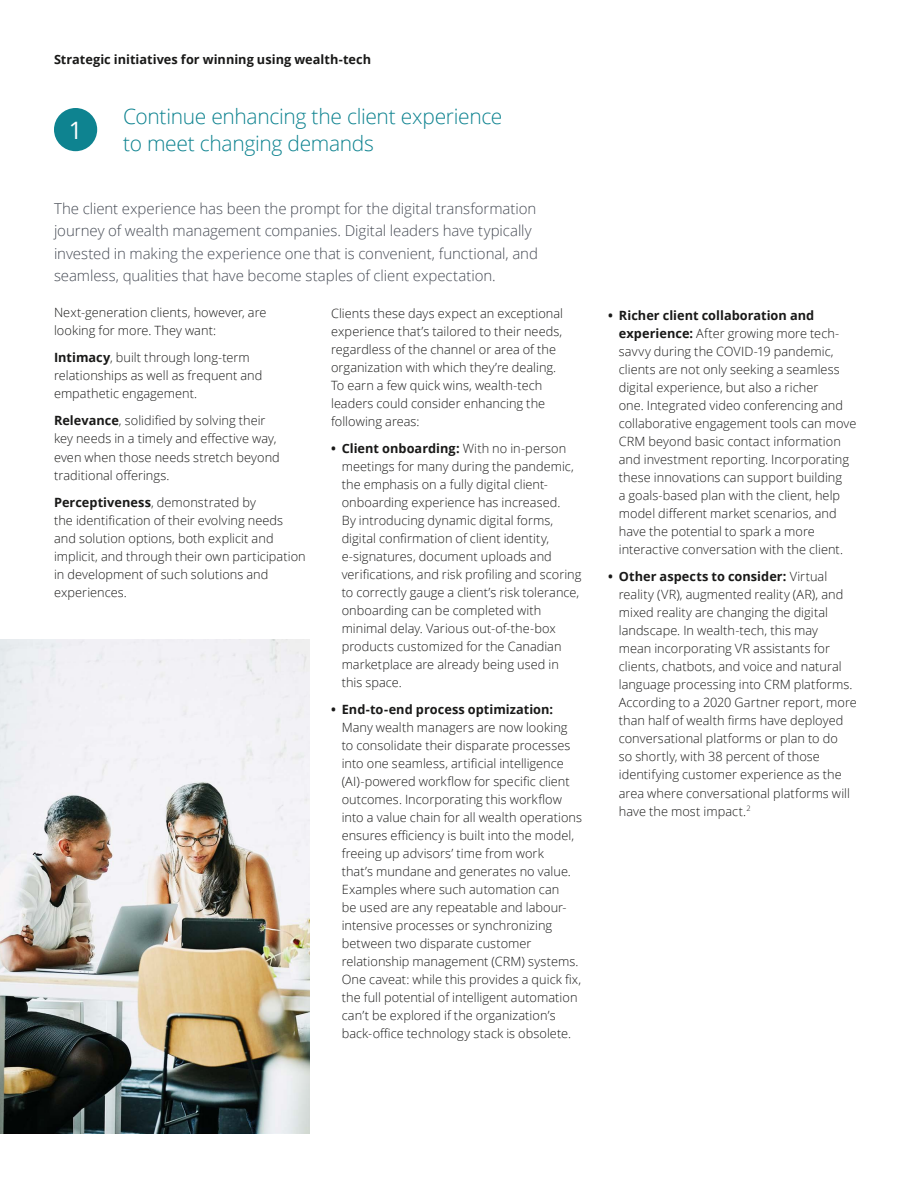
<style>
.page{position:relative;width:918px;height:1188px;background:#fff}
.page>*{position:absolute;margin:0;border:0;box-sizing:border-box;transform-origin:0 0}
.t1{font:24px "Open Sans";color:#fff}
.t2{font:300 21px/27px "Open Sans";letter-spacing:-.015em;color:#0e8390}
.t3{font:300 15px/22.5px "Open Sans";letter-spacing:-.005em;color:#474c55}
.t4{font:300 12.75px/18px "Open Sans";letter-spacing:.005em;color:#191918}
.t5{font:700 12.75px "Open Sans";color:#191918}
.s1{font-weight:700}
</style>
<div class="page">
<div style="left:54px;top:108px;width:43px;height:43px;background:#0e8390;border-radius:50%"></div>
<img style="left:0;top:639px;width:310px;height:495px">
<p class="t5" style="left:54px;top:50px;width:319px">Strategic initiatives for winning using wealth-tech</p>
<h1 class="t1" style="left:69px;top:114px;width:15px">1</h1>
<h2 class="t2" style="left:123px;top:102px;width:381px">Continue enhancing the client experience to meet changing demands</h2>
<p class="t3" style="left:54px;top:197px;width:486px">The client experience has been the prompt for the digital transformation journey of wealth management companies. Digital leaders have typically invested in making the experience one that is convenient, functional, and seamless, qualities that have become staples of client expectation.</p>
<p class="t4" style="left:54px;top:304px;width:214px">Next-generation clients, however, are looking for more. They want:</p>
<p class="t4" style="left:54px;top:349px;width:210px"><span class="s1">Intimacy</span>, built through long-term relationships as well as frequent and empathetic engagement.</p>
<p class="t4" style="left:54px;top:412px;width:227px"><span class="s1">Relevance</span>, solidified by solving their key needs in a timely and effective way, even when those needs stretch beyond traditional offerings.</p>
<p class="t4" style="left:54px;top:493px;width:253px"><span class="s1">Perceptiveness</span>, demonstrated by<br>the identification of their evolving needs and solution options, both explicit and implicit, and through their own participation in development of such solutions and experiences.</p>
<p class="t4" style="left:331px;top:304px;width:234px">Clients these days expect an exceptional experience that’s tailored to their needs, regardless of the channel or area of the organization with which they’re dealing.<br>To earn a few quick wins, wealth-tech leaders could consider enhancing the following areas:</p>
<p class="t4" style="left:342px;top:439px;width:241px;text-indent:-11px"><span class="s1">• Client onboarding:</span> With no in-person meetings for many during the pandemic, the emphasis on a fully digital client&shy;onboarding experience has increased.<br>By introducing dynamic digital forms, digital confirmation of client identity, e-signatures, document uploads and verifications, and risk profiling and scoring to correctly gauge a client’s risk tolerance, onboarding can be completed with minimal delay. Various out-of-the-box products customized for the Canadian marketplace are already being used in this space.</p>
<p class="t5" style="left:331px;top:700px;width:224px">• End-to-end process optimization:</p>
<p class="t4" style="left:342px;top:718px;width:242px">Many wealth managers are now looking to consolidate their disparate processes into one seamless, artificial intelligence (AI)-powered workflow for specific client outcomes. Incorporating this workflow into a value chain for all wealth operations ensures efficiency is built into the model, freeing up advisors’ time from work<br>that’s mundane and generates no value.<br>Examples where such automation can<br>be used are any repeatable and labour&shy;intensive processes or synchronizing between two disparate customer relationship management (CRM) systems.<br>One caveat: while this provides a quick fix, the full potential of intelligent automation can’t be explored if the organization’s back-office technology stack is obsolete.</p>
<p class="t4" style="left:619px;top:306px;width:239px;text-indent:-11px"><span class="s1">• Richer client collaboration and experience:</span> After growing more tech&shy;savvy during the COVID-19 pandemic, clients are not only seeking a seamless digital experience, but also a richer<br>one. Integrated video conferencing and collaborative engagement tools can move CRM beyond basic contact information and investment reporting. Incorporating these innovations can support building<br>a goals-based plan with the client, help model different market scenarios, and have the potential to spark a more interactive conversation with the client.</p>
<p class="t4" style="left:619px;top:567px;width:240px;text-indent:-11px"><span class="s1">• Other aspects to consider:</span> Virtual reality (VR), augmented reality (AR), and mixed reality are changing the digital landscape. In wealth-tech, this may<br>mean incorporating VR assistants for clients, chatbots, and voice and natural language processing into CRM platforms.<br>According to a 2020 Gartner report, more than half of wealth firms have deployed conversational platforms or plan to do<br>so shortly, with 38 percent of those identifying customer experience as the area where conversational platforms will have the most impact.<sup>2</sup></p>
</div>
